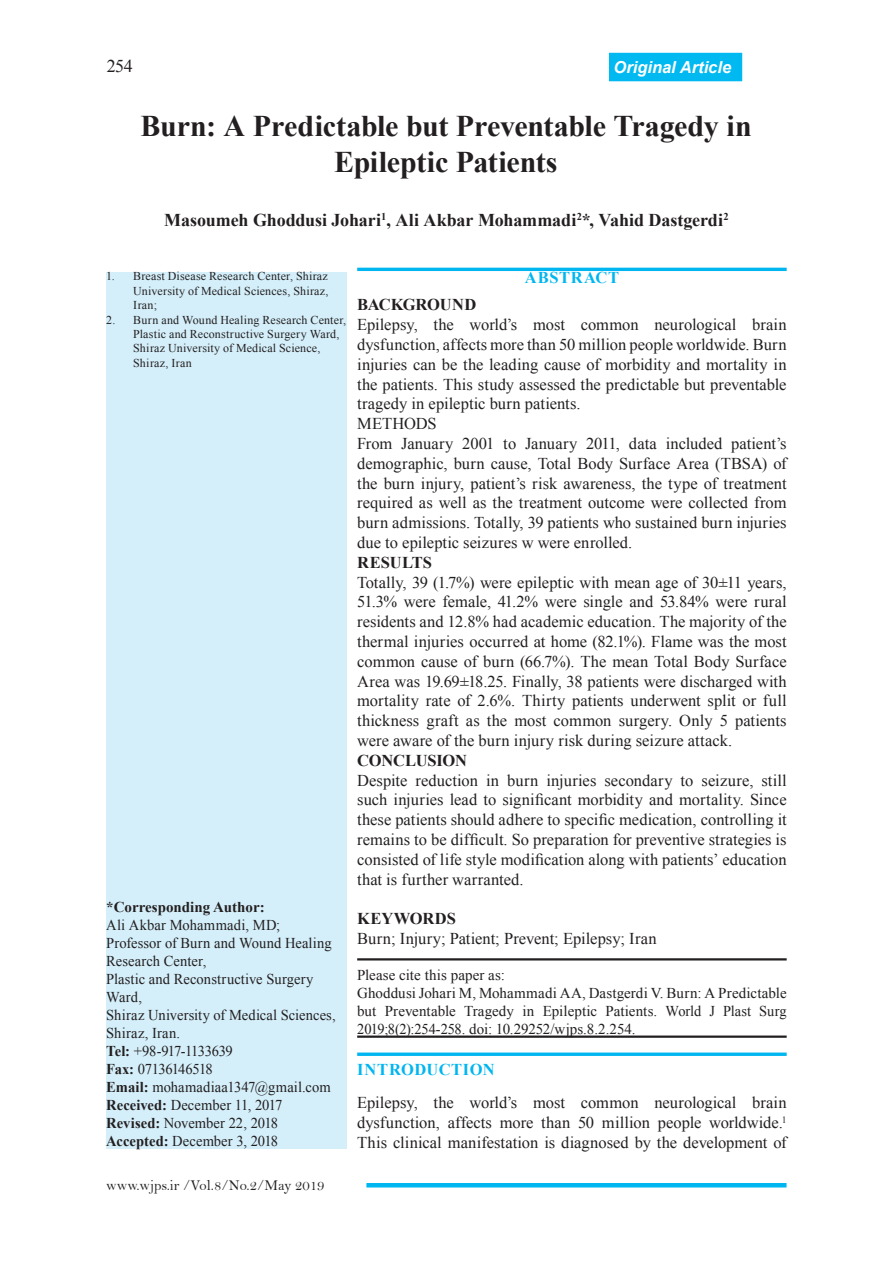
<style>
.page{position:relative;width:893px;height:1263px;background:#fff}
.page>*{position:absolute;margin:0;border:0;box-sizing:border-box;transform-origin:0 0}
.t1{font:700 30px/36px "Times New Roman";letter-spacing:-.01em;color:#231f20;text-align:center}
.t2{font:700 18px "Times New Roman";letter-spacing:-.005em;color:#231f20}
.t3{font:16.5px/19.8px "Times New Roman";color:#231f20;text-align:justify}
.t4{font:700 16.5px "Times New Roman";letter-spacing:-.01em;color:#231f20}
.t5{font:italic 700 16.5px "Arial";color:#fff}
.t6{font:700 16.5px "Times New Roman";letter-spacing:.03em;color:#00b6f0}
.t7{font:700 16.5px "Times New Roman";letter-spacing:.05em;color:#00b6f0}
.t8{font:15px/18px "Times New Roman";letter-spacing:.005em;color:#231f20}
.t9{font:15px "Bell";color:#231f20}
.t10{font:700 15px "Times New Roman";color:#231f20}
.t11{font:12px/14.5px "Times New Roman";letter-spacing:.015em;color:#231f20;text-align:justify}
.s1{font-weight:700}
</style>
<div class="page">
<hr style="left:366px;top:1183px;width:420px;height:4px;background:#00b6f0">
<hr style="left:357px;top:268px;width:430px;height:3px;background:#00b6f0">
<hr style="left:357px;top:958px;width:430px;height:2px;background:#231f20">
<hr style="left:357px;top:1035px;width:430px;height:3px;background:#231f20">
<svg style="left:357px;top:1052px;width:430px;height:4px;background:#27c1f2"></svg>
<div style="left:106px;top:272px;width:241px;height:876px;background:#d4effa"></div>
<div style="left:609px;top:53px;width:133px;height:28px;background:#00b9f1"></div>
<p class="t5" style="left:613px;top:57px;width:119px">Original Article</p>
<h1 class="t1" style="left:140px;top:107px;width:613px">Burn: A Predictable but Preventable Tragedy in<br>Epileptic Patients</h1>
<p class="t2" style="left:164px;top:207px;width:566px">Masoumeh Ghoddusi Johari<sup>1</sup>, Ali Akbar Mohammadi<sup>2</sup>*, Vahid Dastgerdi<sup>2</sup></p>
<p class="t11" style="left:133px;top:269px;width:197px;text-indent:-27px">1. Breast Disease Research Center, Shiraz University of Medical Sciences, Shiraz, Iran;</p>
<p class="t11" style="left:133px;top:312px;width:214px;text-align:left;text-indent:-27px">2. Burn and Wound Healing Research Center, Plastic and Reconstructive Surgery Ward, Shiraz University of Medical Science, Shiraz, Iran</p>
<p class="t10" style="left:106px;top:896px;width:160px">*Corresponding Author:</p>
<p class="t8" style="left:106px;top:915px;width:231px">Ali Akbar Mohammadi, MD;<br>Professor of Burn and Wound Healing<br>Research Center,<br>Plastic and Reconstructive Surgery<br>Ward,<br>Shiraz University of Medical Sciences,<br>Shiraz, Iran.<br><span class="s1">Tel:</span> +98-917-1133639<br><span class="s1">Fax:</span> 07136146518<br><span class="s1">Email:</span> mohamadiaa1347@gmail.com<br><span class="s1">Received:</span> December 11, 2017<br><span class="s1">Revised:</span> November 22, 2018<br><span class="s1">Accepted:</span> December 3, 2018</p>
<p class="t9" style="left:106px;top:1176px;width:220px">www.wjps.ir /Vol.8/No.2/May 2019</p>
<p class="t7" style="left:525px;top:266px;width:96px">ABSTRACT</p>
<p class="t4" style="left:357px;top:293px;width:121px">BACKGROUND</p>
<p class="t3" style="left:357px;top:314px;width:431px;text-align:left">Epilepsy, the world’s most common neurological brain dysfunction, affects more than 50 million people worldwide. Burn injuries can be the leading cause of morbidity and mortality in the patients. This study assessed the predictable but preventable tragedy in epileptic burn patients.<br>METHODS<br>From January 2001 to January 2011, data included patient’s demographic, burn cause, Total Body Surface Area (TBSA) of the burn injury, patient’s risk awareness, the type of treatment required as well as the treatment outcome were collected from burn admissions. Totally, 39 patients who sustained burn injuries due to epileptic seizures w were enrolled.</p>
<p class="t4" style="left:357px;top:550px;width:76px">RESULTS</p>
<p class="t3" style="left:357px;top:572px;width:431px">Totally, 39 (1.7%) were epileptic with mean age of 30±11 years, 51.3% were female, 41.2% were single and 53.84% were rural residents and 12.8% had academic education. The majority of the thermal injuries occurred at home (82.1%). Flame was the most common cause of burn (66.7%). The mean Total Body Surface Area was 19.69±18.25. Finally, 38 patients were discharged with mortality rate of 2.6%. Thirty patients underwent split or full thickness graft as the most common surgery. Only 5 patients were aware of the burn injury risk during seizure attack.</p>
<p class="t4" style="left:357px;top:748px;width:111px">CONCLUSION</p>
<p class="t3" style="left:357px;top:770px;width:431px">Despite reduction in burn injuries secondary to seizure, still such injuries lead to significant morbidity and mortality. Since these patients should adhere to specific medication, controlling it remains to be difficult. So preparation for preventive strategies is consisted of life style modification along with patients’ education that is further warranted.</p>
<p class="t4" style="left:357px;top:907px;width:100px">KEYWORDS</p>
<p class="t3" style="left:357px;top:928px;width:301px">Burn; Injury; Patient; Prevent; Epilepsy; Iran</p>
<p class="t8" style="left:357px;top:965px;width:431px">Please cite this paper as:<br>Ghoddusi Johari M, Mohammadi AA, Dastgerdi V. Burn: A Predictable but Preventable Tragedy in Epileptic Patients. World J Plast Surg 2019;8(2):254-258. doi: 10.29252/wjps.8.2.254.</p>
<p class="t6" style="left:357px;top:1058px;width:139px">INTRODUCTION</p>
<p class="t3" style="left:357px;top:1092px;width:431px">Epilepsy, the world’s most common neurological brain dysfunction, affects more than 50 million people worldwide.<sup>1<br></sup>This clinical manifestation is diagnosed by the development of</p>
</div>
